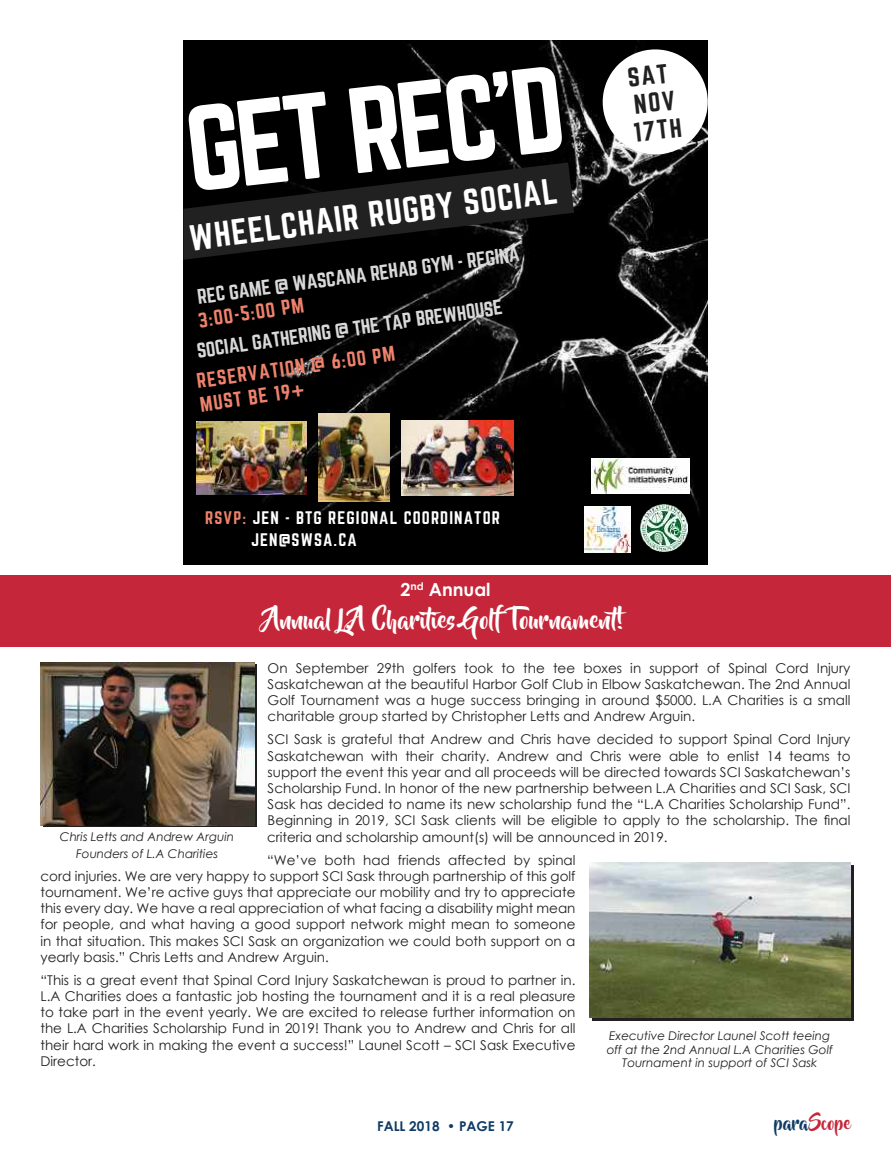
<style>
.page{position:relative;width:891px;height:1161px;background:#fff}
.page>*{position:absolute;margin:0;border:0;box-sizing:border-box;transform-origin:0 0}
.t1{font:106.35px "Norwester";color:#fff}
.t2{font:31.95px "Norwester";color:#fff}
.t3{font:24px "Beyond The Mountains";color:#fff}
.t4{font:24px/27.8px "Norwester";color:#212121}
.t5{font:18.6px "Norwester";color:#d9d9d9}
.t6{font:18.6px/23.7px "Norwester";color:#ee826c}
.t7{font:18px "Beyond The Mountains";color:#c52639}
.t8{font:700 18px "Century Gothic";color:#fff}
.t9{font:15.9px/21.8px "Norwester";letter-spacing:.07em;color:#fff}
.t10{font:13.5px/16.2px "Century Gothic";color:#231f20;text-align:justify}
.t11{font:700 13.5px "Century Gothic";color:#103b65}
.t12{font:italic 12px/13.5px "Century Gothic";color:#231f20;text-align:center}
.s1{color:#ee826c}
.s2{color:#103b65}
</style>
<div class="page">
<div style="left:0;top:575px;width:891px;height:71px;background:#c52639"></div>
<img style="left:183px;top:40px;width:525px;height:525px">
<svg style="left:183px;top:163px;width:391px;height:97px;background:#131313"></svg>
<svg style="left:603px;top:49px;width:105px;height:105px"></svg>
<img style="left:640px;top:504px;width:48px;height:48px">
<img style="left:196px;top:421px;width:110px;height:73px">
<img style="left:318px;top:413px;width:72px;height:88px">
<img style="left:401px;top:420px;width:112px;height:75px">
<img style="left:585px;top:506px;width:45px;height:47px">
<img style="left:592px;top:459px;width:98px;height:34px">
<svg style="left:43px;top:665px;width:214px;height:162px"></svg>
<img style="left:40px;top:663px;width:214px;height:162px">
<svg style="left:592px;top:866px;width:262px;height:155px"></svg>
<img style="left:589px;top:863px;width:261px;height:155px">
<h1 class="t1" style="left:182px;top:98px;width:381px;rotate:-6deg">GET REC'D</h1>
<h2 class="t2" style="left:188px;top:222px;width:372px;rotate:-7deg">WHEELCHAIR RUGBY SOCIAL</h2>
<h3 class="t5" style="left:196px;top:289px;width:326px;rotate:-8deg">REC GAME @ WASCANA REHAB GYM - REGINA</h3>
<h3 class="t6" style="left:197px;top:309px;width:108px;rotate:-8deg">3:00-5:00 PM</h3>
<h3 class="t6" style="left:195px;top:370px;width:202px;rotate:-8deg">RESERVATION @ 6:00 PM<br>MUST BE 19+</h3>
<h3 class="t5" style="left:196px;top:341px;width:310px;rotate:-8deg">SOCIAL GATHERING @ THE TAP BREWHOUSE</h3>
<p class="t9" style="left:251px;top:508px;width:250px;text-indent:-46px"><span class="s1">RSVP:</span> JEN - BTG REGIONAL COORDINATOR<br>JEN@SWSA.CA</p>
<h3 class="t4" style="left:626px;top:64px;width:50px;rotate:-6deg">SAT<br>NOV<br>17TH</h3>
<h3 class="t8" style="left:400px;top:575px;width:92px">2<sup>nd</sup> Annual</h3>
<h3 class="t3" style="left:267px;top:606px;width:368px">Annual L.A Charities Golf Tournament!</h3>
<p class="t10" style="left:268px;top:660px;width:584px">On September 29th golfers took to the tee boxes in support of Spinal Cord Injury Saskatchewan at the beautiful Harbor Golf Club in Elbow Saskatchewan. The 2nd Annual Golf Tournament was a huge success bringing in around $5000. L.A Charities is a small charitable group started by Christopher Letts and Andrew Arguin.</p>
<p class="t10" style="left:267px;top:731px;width:585px">SCI Sask is grateful that Andrew and Chris have decided to support Spinal Cord Injury Saskatchewan with their charity. Andrew and Chris were able to enlist 14 teams to support the event this year and all proceeds will be directed towards SCI Saskatchewan’s Scholarship Fund. In honor of the new partnership between L.A Charities and SCI Sask, SCI Sask has decided to name its new scholarship fund the “L.A Charities Scholarship Fund”.<br>Beginning in 2019, SCI Sask clients will be eligible to apply to the scholarship. The final criteria and scholarship amount(s) will be announced in 2019.</p>
<p class="t10" style="left:40px;top:851px;width:537px;text-indent:227px">“We’ve both had friends affected by spinal cord injuries. We are very happy to support SCI Sask through partnership of this golf tournament. We’re active guys that appreciate our mobility and try to appreciate this every day. We have a real appreciation of what facing a disability might mean for people, and what having a good support network might mean to someone in that situation. This makes SCI Sask an organization we could both support on a yearly basis.” Chris Letts and Andrew Arguin.</p>
<p class="t10" style="left:40px;top:972px;width:537px">“This is a great event that Spinal Cord Injury Saskatchewan is proud to partner in.<br>L.A Charities does a fantastic job hosting the tournament and it is a real pleasure to take part in the event yearly. We are excited to release further information on the L.A Charities Scholarship Fund in 2019! Thank you to Andrew and Chris for all their hard work in making the event a success!” Launel Scott – SCI Sask Executive Director.</p>
<p class="t12" style="left:60px;top:828px;width:176px;line-height:17.2px">Chris Letts and Andrew Arguin<br>Founders of L.A Charities</p>
<p class="t12" style="left:607px;top:1029px;width:228px">Executive Director Launel Scott teeing off at the 2nd Annual L.A Charities Golf<br>Tournament in support of SCI Sask</p>
<p class="t11" style="left:377px;top:1116px;width:138px">FALL 2018 • PAGE 17</p>
<h3 class="t7" style="left:774px;top:1113px;width:78px"><span class="s2">para</span>Scope</h3>
</div>
